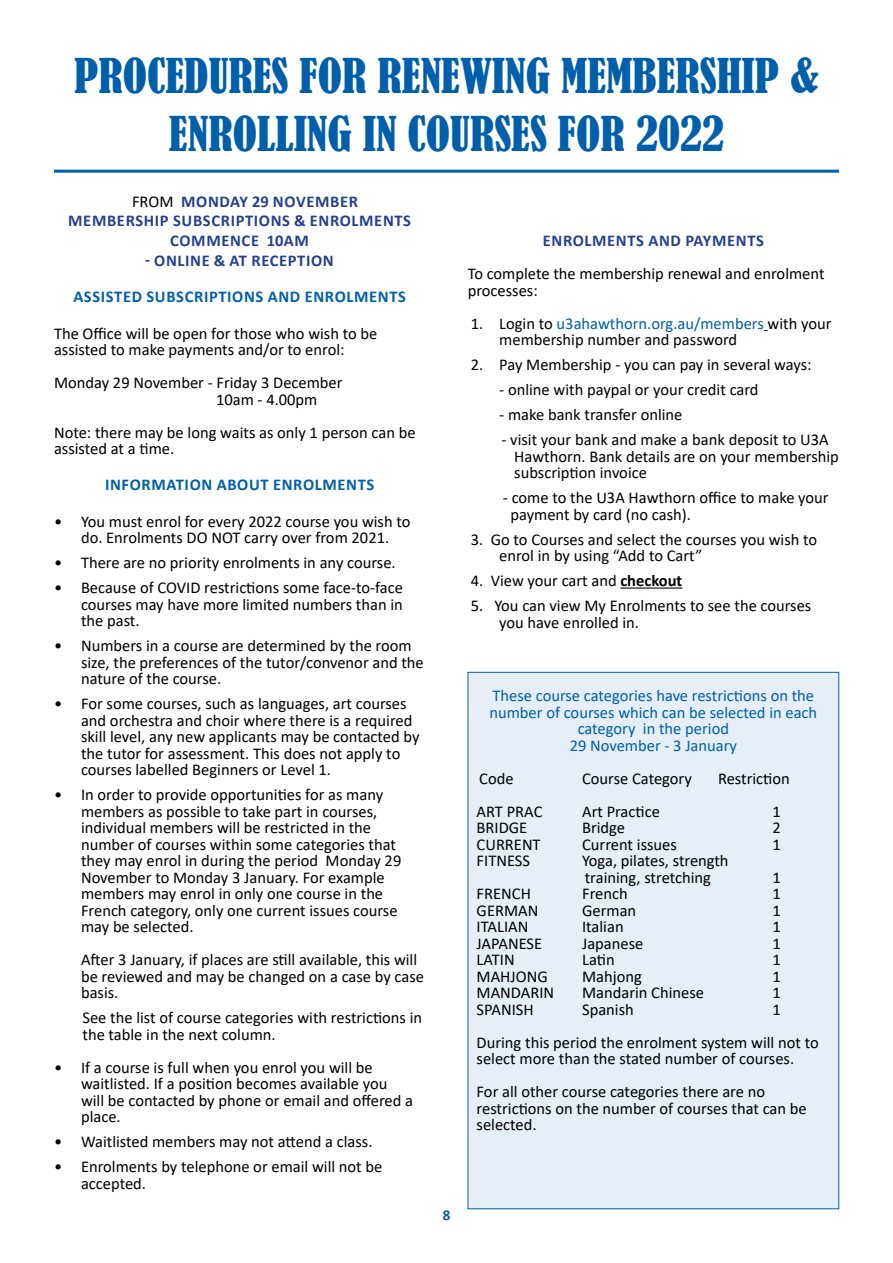
<style>
.page{position:relative;width:893px;height:1263px;background:#fff}
.page>*{position:absolute;margin:0;border:0;box-sizing:border-box;transform-origin:0 0}
.t1{font:condensed 45px/58.5px "Bernard";color:#005fab;text-align:center}
.t2{font:16.5px/16.5px "Calibri";color:#000}
.t3{font:16.5px/16.5px "Calibri";color:#005fab;text-align:center}
.t4{font:700 16.5px "Calibri";letter-spacing:.04em;color:#25408f}
.t5{font:700 16.5px "Calibri";letter-spacing:.04em;color:#005fab}
.t6{font:700 15px "Calibri";color:#005fab}
.s1{font-weight:400;color:#000}
.s2{color:#005fab}
.s3{font-weight:700}
</style>
<div class="page">
<hr style="left:620px;top:587px;width:62px;height:2px;background:#000">
<div style="left:468px;top:672px;width:371px;height:537px;background:#e6eff7"></div>
<hr style="left:54px;top:170px;width:785px;height:3px;background:#005fab">
<h1 class="t1" style="left:74px;top:47px;width:747px">PROCEDURES FOR RENEWING MEMBERSHIP &amp;<br>ENROLLING IN COURSES FOR 2022</h1>
<p class="t4" style="left:132px;top:189px;width:228px"><span class="s1">FROM</span> MONDAY 29 NOVEMBER</p>
<p class="t4" style="left:68px;top:209px;width:344px">MEMBERSHIP SUBSCRIPTIONS &amp; ENROLMENTS</p>
<p class="t4" style="left:170px;top:229px;width:140px">COMMENCE 10AM</p>
<p class="t4" style="left:145px;top:249px;width:190px">- ONLINE &amp; AT RECEPTION</p>
<p class="t5" style="left:73px;top:285px;width:334px">ASSISTED SUBSCRIPTIONS AND ENROLMENTS</p>
<p class="t2" style="left:54px;top:324px;width:325px">The Office will be open for those who wish to be assisted to make payments and/or to enrol:</p>
<p class="t2" style="left:216px;top:374px;width:128px;text-indent:-162px">Monday 29 November - Friday 3 December<br>10am - 4.00pm</p>
<p class="t2" style="left:54px;top:423px;width:363px">Note: there may be long waits as only 1 person can be assisted at a time.</p>
<p class="t5" style="left:105px;top:473px;width:271px">INFORMATION ABOUT ENROLMENTS</p>
<p class="t2" style="left:54px;top:512px;width:358px;text-align:center">• You must enrol for every 2022 course you wish to do. Enrolments DO NOT carry over from 2021.</p>
<p class="t2" style="left:54px;top:554px;width:343px">• There are no priority enrolments in any course.</p>
<p class="t2" style="left:81px;top:579px;width:323px;text-align:justify;text-indent:-27px">• Because of COVID restrictions some face-to-face courses may have more limited numbers than in the past.</p>
<p class="t2" style="left:81px;top:637px;width:344px;text-indent:-27px">• Numbers in a course are determined by the room size, the preferences of the tutor/convenor and the nature of the course.</p>
<p class="t2" style="left:81px;top:695px;width:340px;text-indent:-27px">• For some courses, such as languages, art courses and orchestra and choir where there is a required skill level, any new applicants may be contacted by the tutor for assessment. This does not apply to courses labelled Beginners or Level 1.</p>
<p class="t2" style="left:81px;top:786px;width:322px;text-indent:-27px">• In order to provide opportunities for as many members as possible to take part in courses, individual members will be restricted in the number of courses within some categories that they may enrol in during the period Monday 29<br>November to Monday 3 January. For example members may enrol in only one course in the French category, only one current issues course may be selected.</p>
<p class="t2" style="left:81px;top:951px;width:344px">After 3 January, if places are still available, this will be reviewed and may be changed on a case by case basis.</p>
<p class="t2" style="left:83px;top:1009px;width:341px">See the list of course categories with restrictions in the table in the next column.</p>
<p class="t2" style="left:81px;top:1058px;width:334px;text-indent:-27px">• If a course is full when you enrol you will be waitlisted. If a position becomes available you will be contacted by phone or email and offered a place.</p>
<p class="t2" style="left:54px;top:1133px;width:320px">• Waitlisted members may not attend a class.</p>
<p class="t2" style="left:81px;top:1158px;width:303px;text-indent:-27px">• Enrolments by telephone or email will not be accepted.</p>
<p class="t4" style="left:543px;top:229px;width:223px">ENROLMENTS AND PAYMENTS</p>
<p class="t2" style="left:468px;top:265px;width:358px">To complete the membership renewal and enrolment processes:</p>
<p class="t2" style="left:499px;top:314px;width:334px;text-indent:-28px">1. Login to <span class="s2">u3ahawthorn.org.au/members</span> with your membership number and password</p>
<p class="t2" style="left:471px;top:356px;width:342px">2. Pay Membership - you can pay in several ways:</p>
<p class="t2" style="left:499px;top:381px;width:261px">- online with paypal or your credit card</p>
<p class="t2" style="left:499px;top:406px;width:185px">- make bank transfer online</p>
<p class="t2" style="left:514px;top:431px;width:326px;text-indent:-13px">- visit your bank and make a bank deposit to U3A<br>Hawthorn. Bank details are on your membership subscription invoice</p>
<p class="t2" style="left:510px;top:489px;width:320px;text-indent:-7px">- come to the U3A Hawthorn office to make your payment by card (no cash).</p>
<p class="t2" style="left:499px;top:530px;width:320px;text-indent:-28px">3. Go to Courses and select the courses you wish to enrol in by using “Add to Cart”</p>
<p class="t2" style="left:471px;top:572px;width:213px">4. View your cart and <span class="s3">checkout</span></p>
<p class="t2" style="left:499px;top:597px;width:314px;text-indent:-28px">5. You can view My Enrolments to see the courses you have enrolled in.</p>
<p class="t3" style="left:489px;top:687px;width:329px">These course categories have restrictions on the number of courses which can be selected in each category in the period<br>29 November - 3 January</p>
<p class="t2" style="left:479px;top:770px;width:36px">Code</p>
<p class="t2" style="left:582px;top:770px;width:111px">Course Category</p>
<p class="t2" style="left:718px;top:770px;width:73px">Restriction</p>
<p class="t2" style="left:477px;top:803px;width:67px">ART PRAC</p>
<p class="t2" style="left:582px;top:803px;width:79px">Art Practice</p>
<p class="t2" style="left:773px;top:803px;width:10px">1</p>
<p class="t2" style="left:477px;top:819px;width:52px">BRIDGE</p>
<p class="t2" style="left:582px;top:819px;width:45px">Bridge</p>
<p class="t2" style="left:773px;top:819px;width:10px">2</p>
<p class="t2" style="left:477px;top:836px;width:66px">CURRENT</p>
<p class="t2" style="left:582px;top:836px;width:96px">Current issues</p>
<p class="t2" style="left:773px;top:836px;width:10px">1</p>
<p class="t2" style="left:477px;top:852px;width:55px">FITNESS</p>
<p class="t2" style="left:582px;top:852px;width:148px">Yoga, pilates, strength training, stretching</p>
<p class="t2" style="left:773px;top:869px;width:10px">1</p>
<p class="t2" style="left:477px;top:885px;width:56px">FRENCH</p>
<p class="t2" style="left:582px;top:885px;width:47px">French</p>
<p class="t2" style="left:773px;top:885px;width:10px">1</p>
<p class="t2" style="left:477px;top:902px;width:63px">GERMAN</p>
<p class="t2" style="left:582px;top:902px;width:56px">German</p>
<p class="t2" style="left:773px;top:902px;width:10px">1</p>
<p class="t2" style="left:477px;top:918px;width:53px">ITALIAN</p>
<p class="t2" style="left:582px;top:918px;width:43px">Italian</p>
<p class="t2" style="left:773px;top:918px;width:10px">1</p>
<p class="t2" style="left:477px;top:935px;width:67px">JAPANESE</p>
<p class="t2" style="left:582px;top:935px;width:63px">Japanese</p>
<p class="t2" style="left:773px;top:935px;width:10px">1</p>
<p class="t2" style="left:477px;top:951px;width:40px">LATIN</p>
<p class="t2" style="left:582px;top:951px;width:34px">Latin</p>
<p class="t2" style="left:773px;top:951px;width:10px">1</p>
<p class="t2" style="left:477px;top:968px;width:73px">MAHJONG</p>
<p class="t2" style="left:582px;top:968px;width:61px">Mahjong</p>
<p class="t2" style="left:773px;top:968px;width:10px">1</p>
<p class="t2" style="left:477px;top:984px;width:79px">MANDARIN</p>
<p class="t2" style="left:582px;top:984px;width:123px">Mandarin Chinese</p>
<p class="t2" style="left:773px;top:984px;width:10px">1</p>
<p class="t2" style="left:477px;top:1001px;width:59px">SPANISH</p>
<p class="t2" style="left:582px;top:1001px;width:53px">Spanish</p>
<p class="t2" style="left:477px;top:992px;width:344px;line-height:33px;text-indent:296px">1<br>During this period the enrolment system will not to</p>
<p class="t2" style="left:477px;top:1042px;width:319px;line-height:33px">select more than the stated number of courses.<br>For all other course categories there are no</p>
<p class="t2" style="left:477px;top:1100px;width:332px">restrictions on the number of courses that can be selected.</p>
<p class="t6" style="left:443px;top:1205px;width:9px">8</p>
</div>
